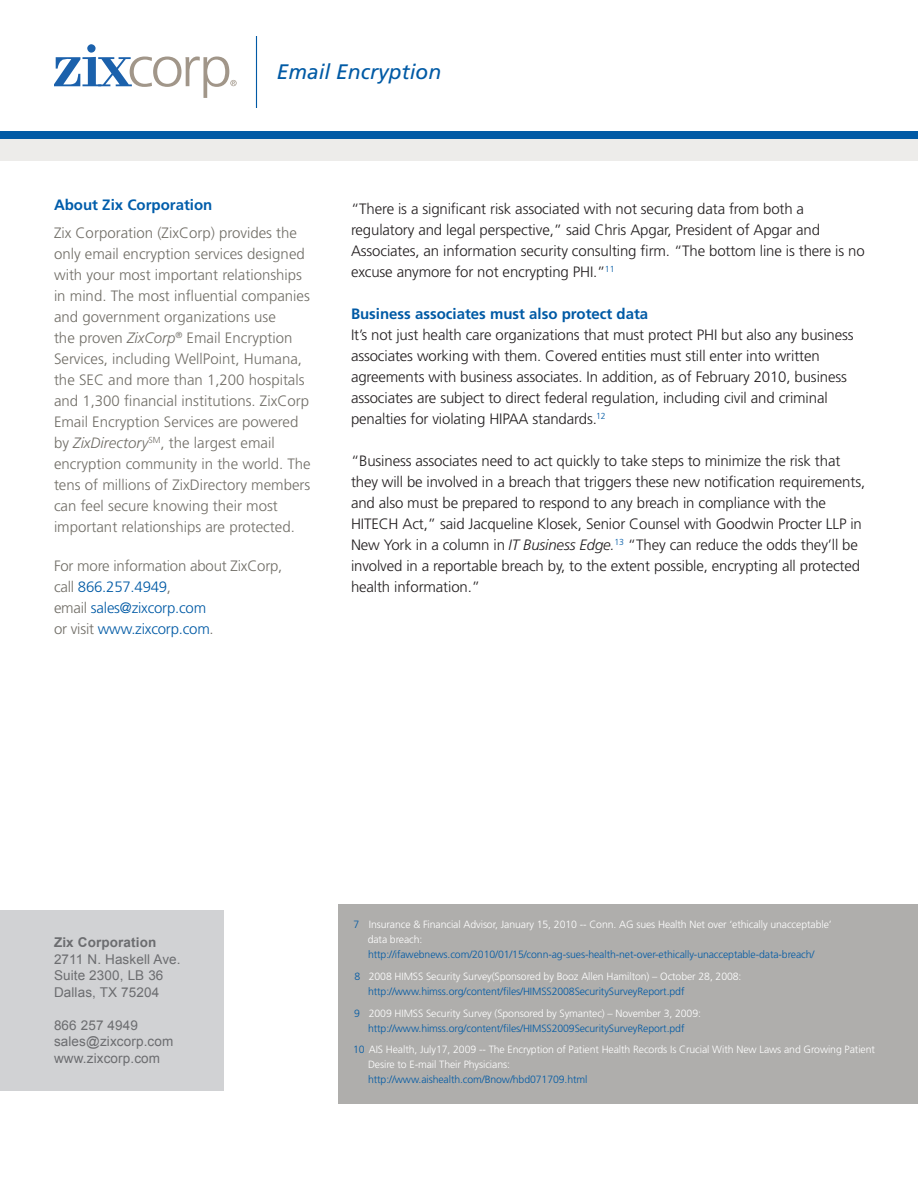
<style>
.page{position:relative;width:918px;height:1188px;background:#fff}
.page>*{position:absolute;margin:0;border:0;box-sizing:border-box;transform-origin:0 0}
.t1{font:italic 21px "Frutiger";color:#015aa5}
.t2{font:300 15px/21px "Frutiger";letter-spacing:-.01em;color:#231f20}
.t3{font:300 15px/21px "Frutiger";color:#716e67}
.t4{font:700 15px "Frutiger";color:#015aa5}
.t5{font:700 15px "Frutiger";color:#015dab}
.t6{font:13.5px/16.5px "Arial";letter-spacing:.01em;color:#6c6d70}
.t7{font:700 13.5px "Arial";letter-spacing:.01em;color:#6c6d70}
.t8{font:300 10.5px/21.8px "Frutiger";letter-spacing:-.01em;color:#015aa5}
.t9{font:300 10.5px/15px "Frutiger";letter-spacing:-.01em;color:#fff}
.s1{font-style:italic}
.s2{color:#015aa5}
.s3{color:#fff}
</style>
<div class="page">
<div style="left:0;top:132px;width:918px;height:28px;background:#edecea"></div>
<div style="left:0;top:910px;width:224px;height:181px;background:#d1d2d4"></div>
<div style="left:0;top:131px;width:918px;height:8px;background:#015aa5"></div>
<div style="left:87px;top:44px;width:9px;height:9px;background:#1b61ac;border-radius:50%"></div>
<svg style="left:54px;top:57px;width:183px;height:41px"></svg>
<hr style="left:256px;top:36px;width:1px;height:72px;background:#015aa5">
<div style="left:339px;top:904px;width:579px;height:200px;background:#afaeac"></div>
<h1 class="t1" style="left:277px;top:59px;width:166px">Email Encryption</h1>
<p class="t5" style="left:54px;top:196px;width:160px">About Zix Corporation</p>
<p class="t3" style="left:54px;top:222px;width:258px">Zix Corporation (ZixCorp) provides the only email encryption services designed with your most important relationships in mind. The most influential companies and government organizations use<br>the proven <span class="s1">ZixCorp</span><sup>®</sup> Email Encryption Services, including WellPoint, Humana, the SEC and more than 1,200 hospitals and 1,300 financial institutions. ZixCorp Email Encryption Services are powered by <span class="s1">ZixDirectory</span><sup>SM</sup>, the largest email encryption community in the world. The tens of millions of ZixDirectory members can feel secure knowing their most important relationships are protected.</p>
<p class="t3" style="left:54px;top:555px;width:230px">For more information about ZixCorp, call <span class="s2">866.257.4949</span>,<br>email <span class="s2">sales@zixcorp.com<br></span>or visit <span class="s2">www.zixcorp.com</span>.</p>
<p class="t2" style="left:351px;top:198px;width:515px">“There is a significant risk associated with not securing data from both a regulatory and legal perspective,” said Chris Apgar, President of Apgar and Associates, an information security consulting firm. “The bottom line is there is no excuse anymore for not encrypting PHI.”<sup>11</sup></p>
<p class="t4" style="left:351px;top:305px;width:299px">Business associates must also protect data</p>
<p class="t2" style="left:351px;top:324px;width:504px">It’s not just health care organizations that must protect PHI but also any business associates working with them. Covered entities must still enter into written agreements with business associates. In addition, as of February 2010, business associates are subject to direct federal regulation, including civil and criminal penalties for violating HIPAA standards.<sup>12</sup></p>
<p class="t2" style="left:351px;top:450px;width:516px">“Business associates need to act quickly to take steps to minimize the risk that they will be involved in a breach that triggers these new notification requirements, and also must be prepared to respond to any breach in compliance with the HITECH Act,” said Jacqueline Klosek, Senior Counsel with Goodwin Procter LLP in New York in a column in <span class="s1">IT Business Edge.</span><sup>13</sup> “They can reduce the odds they’ll be involved in a reportable breach by, to the extent possible, encrypting all protected health information.”</p>
<p class="t7" style="left:54px;top:935px;width:104px">Zix Corporation</p>
<p class="t6" style="left:54px;top:951px;width:128px">2711 N. Haskell Ave.<br>Suite 2300, LB 36<br>Dallas, TX 75204</p>
<p class="t6" style="left:54px;top:1017px;width:121px">866 257 4949 sales@zixcorp.com www.zixcorp.com</p>
<p class="t9" style="left:368px;top:917px;width:466px;text-indent:-14px"><span class="s2">7</span> Insurance &amp; Financial Advisor, January 15, 2010 -- Conn. AG sues Health Net over ‘ethically unacceptable’ data breach:</p>
<p class="t8" style="left:355px;top:944px;width:461px;text-indent:14px">http://ifawebnews.com/2010/01/15/conn-ag-sues-health-net-over-ethically-unacceptable-data-breach/<br>8 <span class="s3">2008 HIMSS Security Survey(Sponsored by Booz Allen Hamilton) – October 28, 2008:</span></p>
<p class="t8" style="left:354px;top:981px;width:348px;text-align:center">http://www.himss.org/content/files/HIMSS2008SecuritySurveyReport.pdf<br>9 <span class="s3">2009 HIMSS Security Survey (Sponsored by Symantec) – November 3, 2009:</span></p>
<p class="t9" style="left:353px;top:1017px;width:523px;line-height:21.8px;text-indent:15px"><span class="s2">http://www.himss.org/content/files/HIMSS2009SecuritySurveyReport.pdf<br>10</span> AIS Health, July17, 2009 -- The Encryption of Patient Health Records Is Crucial With New Laws and Growing Patient</p>
<p class="t9" style="left:368px;top:1058px;width:143px">Desire to E-mail Their Physicians:</p>
<p class="t8" style="left:368px;top:1069px;width:221px">http://www.aishealth.com/Bnow/hbd071709.html</p>
</div>
